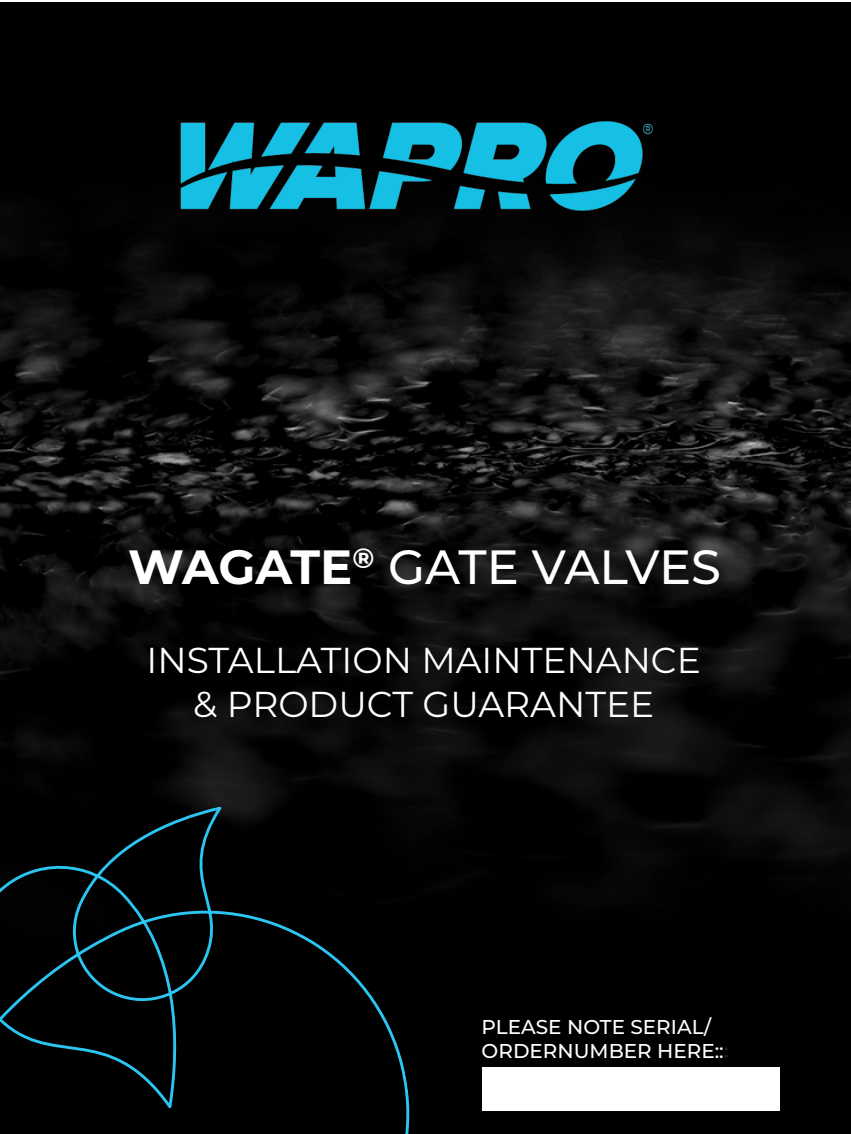
<style>
.page{position:relative;width:851px;height:1134px;background:#fff}
.page>*{position:absolute;margin:0;border:0;box-sizing:border-box;transform-origin:0 0}
.t1{font:500 48px "Montserrat";letter-spacing:-.01em;color:#fff}
.t2{font:36px "Montserrat";color:#fff}
.t3{font:500 20px "Montserrat";color:#fff}
.s1{font-weight:700}
.s2{font-weight:600;color:#231f20}
</style>
<div class="page">
<img style="left:0;top:3px;width:850px;height:1131px">
<img style="left:171px;top:115px;width:490px;height:99px">
<div style="left:481px;top:1067px;width:298px;height:43px;background:#fff"></div>
<div style="left:0;top:804px;width:415px;height:330px;background:#000"></div>
<p class="t1" style="left:128px;top:534px;width:594px"><span class="s1">WAGATE</span><sup>®</sup> GATE VALVES</p>
<p class="t2" style="left:146px;top:636px;width:556px">INSTALLATION MAINTENANCE</p>
<p class="t2" style="left:193px;top:679px;width:462px">&amp; PRODUCT GUARANTEE</p>
<p class="t3" style="left:481px;top:1012px;width:231px">PLEASE NOTE SERIAL/</p>
<p class="t3" style="left:481px;top:1036px;width:248px">ORDERNUMBER HERE::<span class="s2">:</span></p>
</div>
